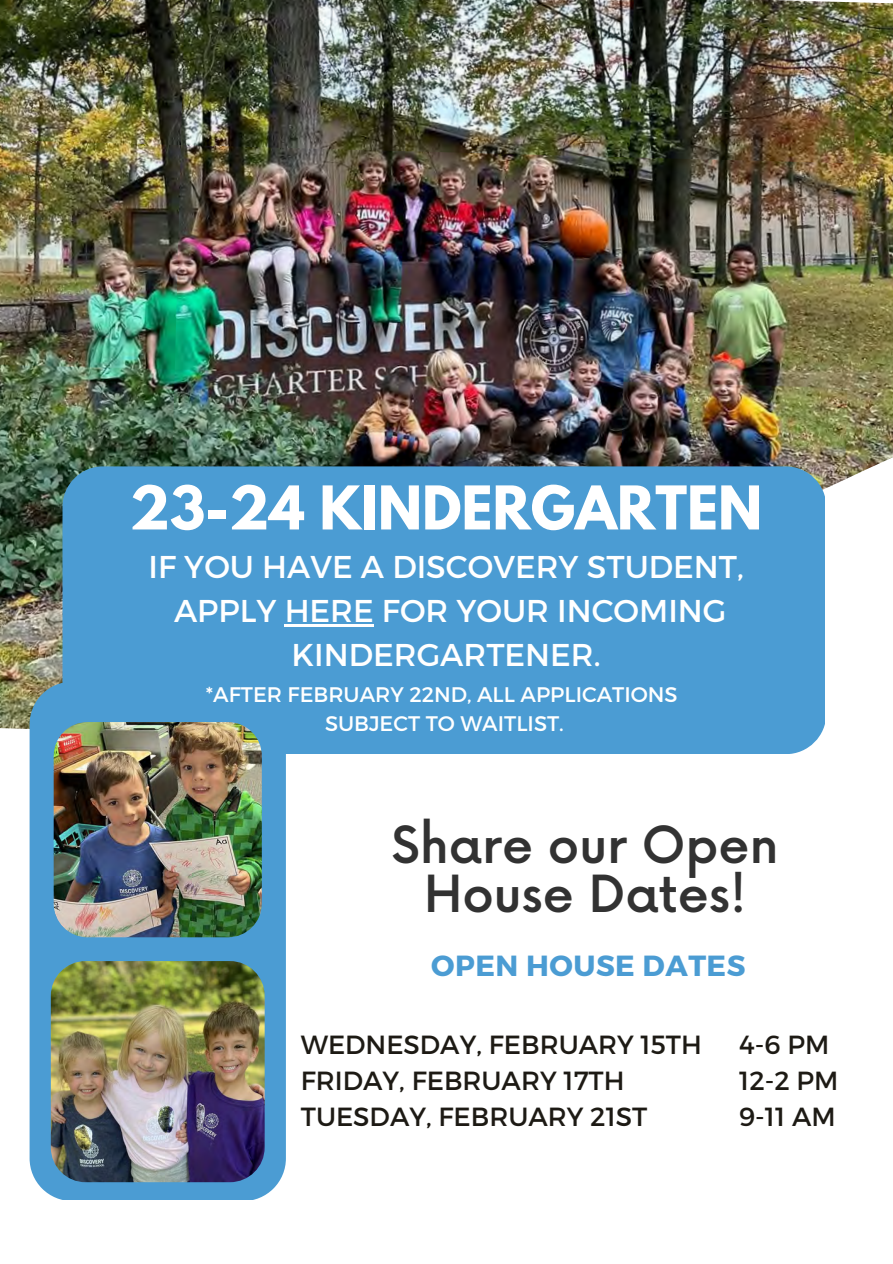
<style>
.page{position:relative;width:893px;height:1264px;background:#fff}
.page>*{position:absolute;margin:0;border:0;box-sizing:border-box;transform-origin:0 0}
.t1{font:700 53.4px "League Spartan";color:#fff}
.t2{font:500 49.8px/48.3px "Now";color:#323232;text-align:center}
.t3{font:31.5px/43.8px "Montserrat";color:#fff;text-align:center}
.t4{font:700 29.1px "Montserrat";letter-spacing:.015em;color:#4b9cd3}
.t5{font:26.25px/36px "Montserrat";color:#1d1a14}
.t6{font:21px/29.2px "Montserrat";color:#fff;text-align:center}
</style>
<div class="page">
<img style="left:0;top:0;width:892px;height:754px">
<div style="left:30px;top:681px;width:256px;height:519px;background:#4b9cd3"></div>
<img style="left:541px;top:407px;width:351px;height:347px">
<div style="left:62px;top:466px;width:762px;height:288px;background:#4b9cd3"></div>
<img style="left:49px;top:717px;width:218px;height:225px">
<img style="left:46px;top:955px;width:224px;height:232px">
<hr style="left:285px;top:624px;width:89px;height:2px;background:#fff">
<h1 class="t1" style="left:130px;top:481px;width:634px">23-24 KINDERGARTEN</h1>
<p class="t3" style="left:148px;top:543px;width:597px">IF YOU HAVE A DISCOVERY STUDENT,<br>APPLY HERE FOR YOUR INCOMING<br>KINDERGARTENER.</p>
<p class="t6" style="left:206px;top:679px;width:473px">*AFTER FEBRUARY 22ND, ALL APPLICATIONS<br>SUBJECT TO WAITLIST.</p>
<h2 class="t2" style="left:391px;top:824px;width:389px">Share our Open<br>House Dates!</h2>
<p class="t4" style="left:431px;top:946px;width:316px">OPEN HOUSE DATES</p>
<p class="t5" style="left:301px;top:1024px;width:402px">WEDNESDAY, FEBRUARY 15TH<br>FRIDAY, FEBRUARY 17TH<br>TUESDAY, FEBRUARY 21ST</p>
<p class="t5" style="left:739px;top:1024px;width:101px">4-6 PM<br>12-2 PM<br>9-11 AM</p>
</div>
